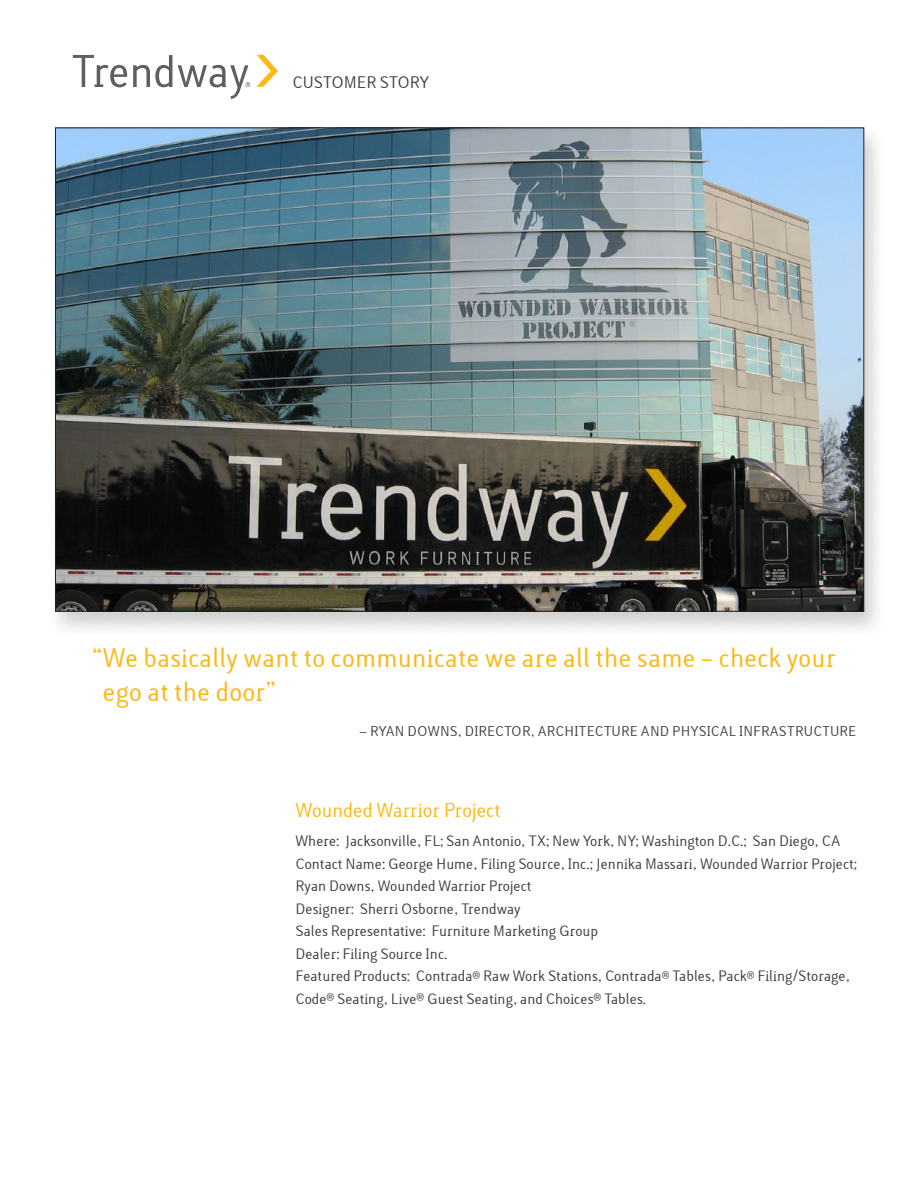
<style>
.page{position:relative;width:918px;height:1188px;background:#fff}
.page>*{position:absolute;margin:0;border:0;box-sizing:border-box;transform-origin:0 0}
.t1{font:24px/34.5px "Lacuna";letter-spacing:.01em;color:#fcb814}
.t2{font:18px "Lacuna";color:#fcb814}
.t3{font:15px "Lacuna";color:#3e3e3f}
.t4{font:13.5px/22.5px "Lacuna";color:#3e3e3f}
.t5{font:12.75px "Lacuna";letter-spacing:.01em;color:#3e3e3f}
</style>
<div class="page">
<div style="left:46px;top:123px;width:841px;height:516px;background:#231f20;opacity:.21"></div>
<img style="left:57px;top:130px;width:805px;height:480px">
<svg style="left:256px;top:55px;width:22px;height:32px"></svg>
<svg style="left:73px;top:55px;width:177px;height:44px"></svg>
<p class="t3" style="left:292px;top:74px;width:137px">CUSTOMER STORY</p>
<p class="t1" style="left:103px;top:641px;width:735px;text-indent:-11px">“We basically want to communicate we are all the same – check your ego at the door”</p>
<p class="t5" style="left:359px;top:723px;width:499px">— RYAN DOWNS, DIRECTOR, ARCHIT ECTURE AND PHYSICAL INFRAST RUCTURE</p>
<p class="t2" style="left:296px;top:799px;width:207px">Wounded Warrior Project</p>
<p class="t4" style="left:296px;top:830px;width:547px">Where: Jacksonville, FL; San Antonio, T X; New York, NY; Washington D.C.; San Diego, CA</p>
<p class="t4" style="left:296px;top:853px;width:563px">Contact Name: George Hume, Filing Source, Inc.; Jennika Massari, Wounded Warrior Project;<br>Ryan Downs, Wounded Warrior Project</p>
<p class="t4" style="left:296px;top:898px;width:304px">Designer: Sherri Osborne, Trendway<br>Sales Representative: Furniture Marketing Group</p>
<p class="t4" style="left:296px;top:943px;width:556px">Dealer: Filing Source Inc.<br>Featured Products: Contrada<sup>®</sup> Raw Work Stations, Contrada<sup>®</sup> Tables, Pack<sup>®</sup> Filing/Storage,<br>Code<sup>®</sup> Seating, Live<sup>®</sup> Guest Seating, and Choices<sup>®</sup> Tables.</p>
</div>
